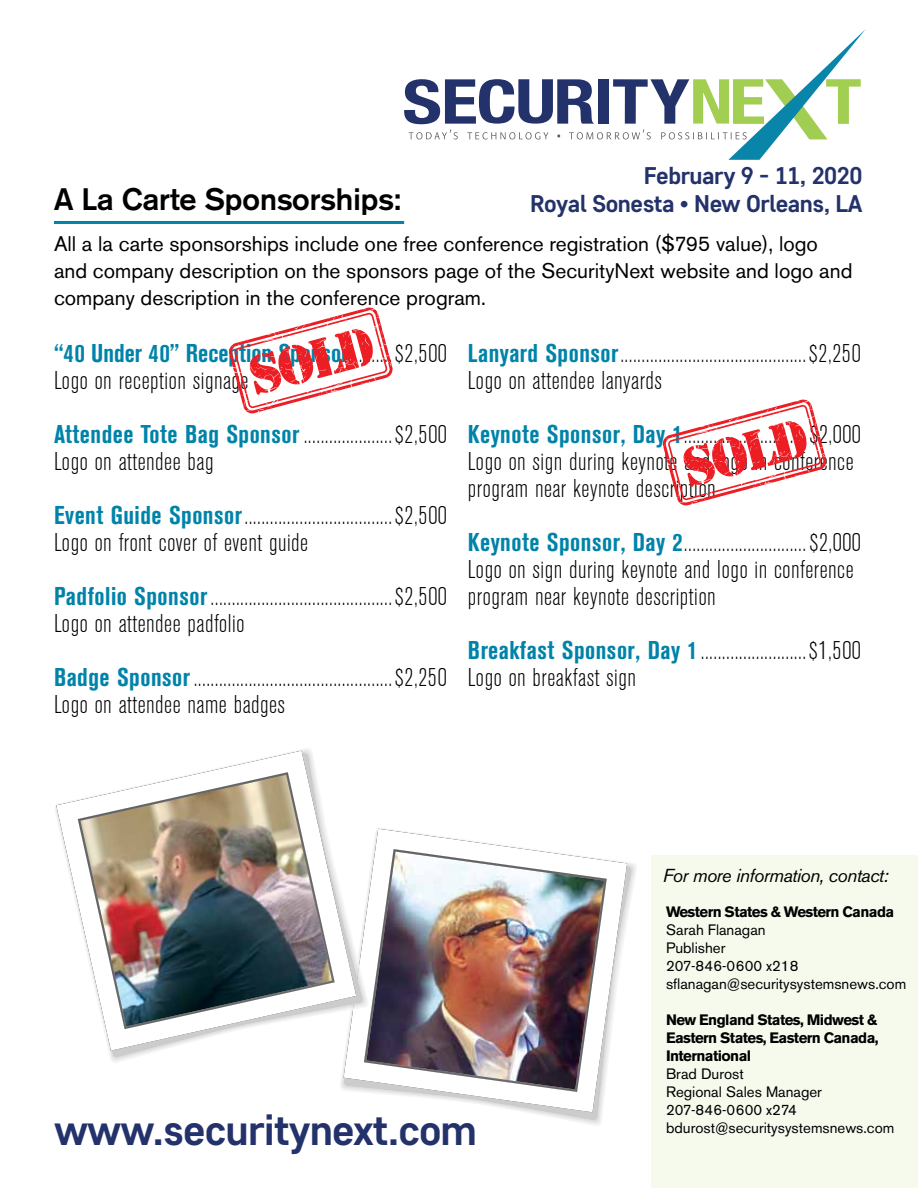
<style>
.page{position:relative;width:918px;height:1188px;background:#fff}
.page>*{position:absolute;margin:0;border:0;box-sizing:border-box;transform-origin:0 0}
.t1{font:700 43.05px "Core Sans D55";letter-spacing:-.02em;color:#23326a}
.t2{font:700 30.6px "Akzidenz Grotesk";color:#000}
.t3{font:300 condensed 25.5px/27px "Akzidenz Grotesk BE";letter-spacing:.02em;color:#000}
.t4{font:700 24.15px "Core Sans D55";letter-spacing:-.02em;color:#23326a}
.t5{font:21px/27px "Akzidenz Grotesk BE";color:#000}
.t6{font:italic 18.6px "Akzidenz Grotesk BE";letter-spacing:-.025em;color:#000}
.t7{font:15px/18px "Akzidenz Grotesk BE";color:#000}
.t8{font:700 15px/18px "Akzidenz Grotesk BE";letter-spacing:-.04em;color:#000;text-align:justify}
.s1{font-weight:700;color:#0083a9}
</style>
<div class="page">
<svg style="left:404px;top:30px;width:461px;height:130px"></svg>
<hr style="left:54px;top:221px;width:350px;height:3px;background:#0083a9">
<div style="left:651px;top:855px;width:267px;height:333px;background:#f5faed"></div>
<svg style="left:529px;top:866px;width:103px;height:254px"></svg>
<img style="left:344px;top:829px;width:283px;height:283px">
<svg style="left:112px;top:829px;width:251px;height:229px"></svg>
<img style="left:56px;top:751px;width:300px;height:300px">
<svg style="left:662px;top:399px;width:165px;height:106px"></svg>
<svg style="left:229px;top:307px;width:164px;height:106px"></svg>
<p class="t4" style="left:644px;top:160px;width:220px">February 9 - 11, 2020</p>
<p class="t2" style="left:54px;top:181px;width:350px">A La Carte Sponsorships:</p>
<p class="t4" style="left:530px;top:187px;width:334px">Royal Sonesta • New Orleans, LA</p>
<p class="t5" style="left:54px;top:230px;width:800px">All a la carte sponsorships include one free conference registration ($795 value), logo and company description on the sponsors page of the SecurityNext website and logo and company description in the conference program.</p>
<p class="t3" style="left:54px;top:340px;width:395px"><span class="s1">“40 Under 40” Reception Sponsor</span>..........$2,500<br>Logo on reception signage</p>
<p class="t3" style="left:54px;top:421px;width:395px"><span class="s1">Attendee Tote Bag Sponsor</span> .....................$2,500<br>Logo on attendee bag</p>
<p class="t3" style="left:54px;top:502px;width:395px"><span class="s1">Event Guide Sponsor</span>...................................$2,500<br>Logo on front cover of event guide</p>
<p class="t3" style="left:54px;top:583px;width:395px"><span class="s1">Padfolio Sponsor</span>...........................................$2,500<br>Logo on attendee padfolio</p>
<p class="t3" style="left:54px;top:664px;width:395px"><span class="s1">Badge Sponsor</span>...............................................$2,250<br>Logo on attendee name badges</p>
<p class="t3" style="left:468px;top:340px;width:395px"><span class="s1">Lanyard Sponsor</span>............................................$2,250<br>Logo on attendee lanyards</p>
<p class="t3" style="left:468px;top:421px;width:395px"><span class="s1">Keynote Sponsor, Day 1</span>.............................$2,000<br>Logo on sign during keynote and logo in conference program near keynote description</p>
<p class="t3" style="left:468px;top:529px;width:395px"><span class="s1">Keynote Sponsor, Day 2</span>.............................$2,000<br>Logo on sign during keynote and logo in conference program near keynote description</p>
<p class="t3" style="left:468px;top:637px;width:395px"><span class="s1">Breakfast Sponsor, Day 1</span>.........................$1,500<br>Logo on breakfast sign</p>
<p class="t6" style="left:663px;top:864px;width:227px">For more information, contact:</p>
<h1 class="t1" style="left:54px;top:1102px;width:425px">www.securitynext.com</h1>
<p class="t8" style="left:666px;top:903px;width:230px">Western States &amp; Western Canada</p>
<p class="t7" style="left:666px;top:921px;width:242px">Sarah Flanagan<br>Publisher<br>207-846-0600 x218 sflanagan@securitysystemsnews.com</p>
<p class="t8" style="left:666px;top:1011px;width:214px">New England States, Midwest &amp; Eastern States, Eastern Canada, International</p>
<p class="t7" style="left:666px;top:1065px;width:230px">Brad Durost<br>Regional Sales Manager<br>207-846-0600 x274 bdurost@securitysystemsnews.com</p>
</div>
